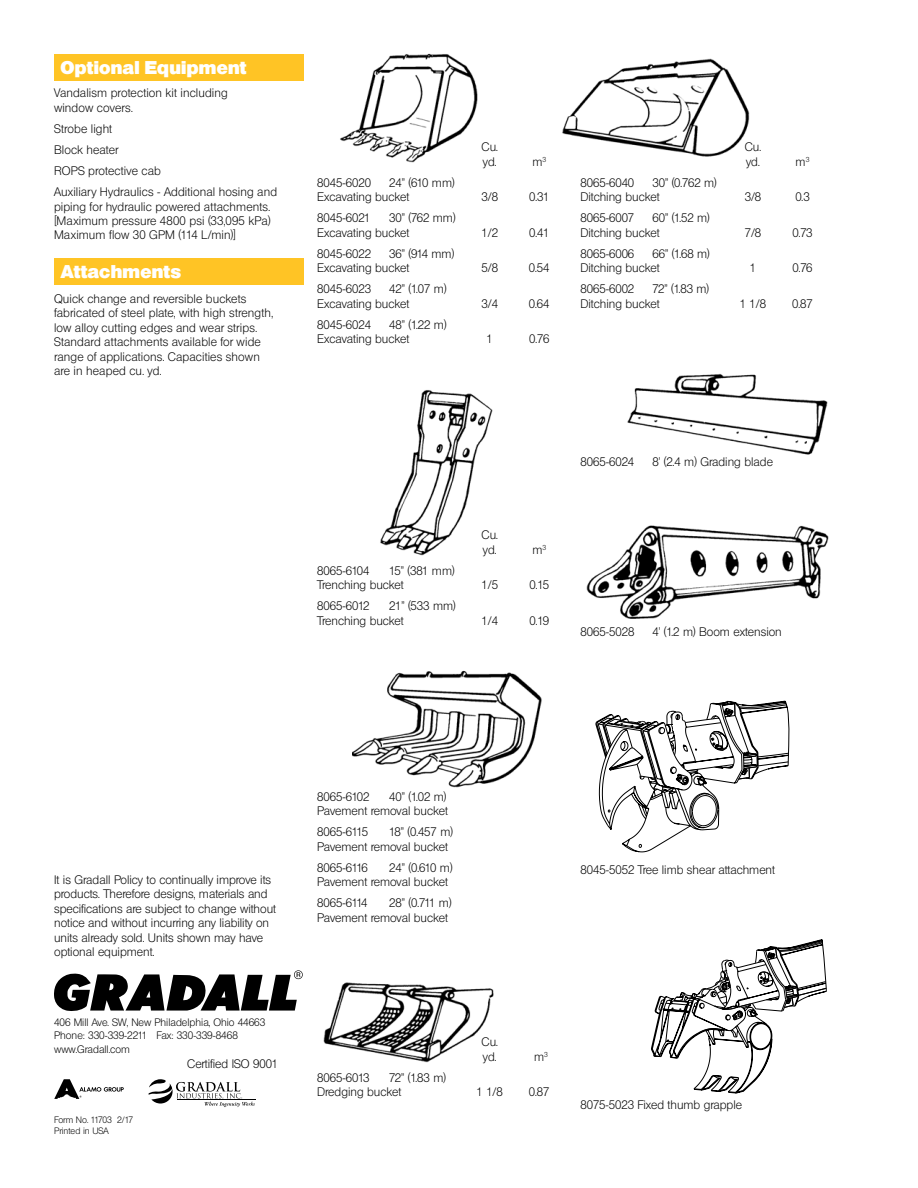
<style>
.page{position:relative;width:918px;height:1188px;background:#fff}
.page>*{position:absolute;margin:0;border:0;box-sizing:border-box;transform-origin:0 0}
.t1{font:800 18px "Olympia";letter-spacing:.015em;color:#fff}
.t2{font:300 12px/14.4px "Olympia";color:#000}
.t3{font:300 12px "Olympia";letter-spacing:-.02em;color:#000}
.t4{font:300 10.5px/12.6px "Olympia";color:#000}
.t5{font:300 9px/10.8px "Olympia";color:#000}
</style>
<div class="page">
<img style="left:562px;top:58px;width:188px;height:99px">
<img style="left:340px;top:53px;width:138px;height:110px">
<svg style="left:54px;top:970px;width:249px;height:41px"></svg>
<svg style="left:54px;top:1079px;width:70px;height:20px"></svg>
<svg style="left:148px;top:1079px;width:107px;height:28px"></svg>
<div style="left:54px;top:54px;width:250px;height:27px;background:#ffc425"></div>
<div style="left:54px;top:258px;width:250px;height:27px;background:#ffc425"></div>
<img style="left:380px;top:390px;width:113px;height:166px">
<img style="left:353px;top:670px;width:189px;height:118px">
<img style="left:627px;top:373px;width:201px;height:82px">
<img style="left:323px;top:982px;width:171px;height:81px">
<img style="left:586px;top:525px;width:243px;height:94px">
<svg style="left:596px;top:701px;width:193px;height:151px"></svg>
<svg style="left:651px;top:939px;width:176px;height:154px"></svg>
<h1 class="t1" style="left:60px;top:58px;width:188px">Optional Equipment</h1>
<p class="t2" style="left:54px;top:86px;width:175px">Vandalism protection kit including window covers.</p>
<p class="t2" style="left:54px;top:118px;width:225px;line-height:21.1px">Strobe light<br>Block heater<br>ROPS protective cab<br>Auxiliary Hydraulics - Additional hosing and</p>
<p class="t2" style="left:54px;top:199px;width:218px;text-align:justify">piping for hydraulic powered attachments. [Maximum pressure 4800 psi (33,095 kPa)<br>Maximum flow 30 GPM (114 L/min)]</p>
<h1 class="t1" style="left:61px;top:262px;width:122px">Attachments</h1>
<p class="t2" style="left:54px;top:292px;width:221px">Quick change and reversible buckets fabricated of steel plate, with high strength, low alloy cutting edges and wear strips.<br>Standard attachments available for wide range of applications. Capacities shown are in heaped cu. yd.</p>
<p class="t2" style="left:482px;top:140px;width:18px">Cu. yd.</p>
<p class="t2" style="left:532px;top:154px;width:15px">m<sup>3</sup></p>
<p class="t2" style="left:745px;top:140px;width:18px">Cu. yd.</p>
<p class="t2" style="left:796px;top:154px;width:15px">m<sup>3</sup></p>
<p class="t2" style="left:317px;top:175px;width:139px;text-indent:72px">24” (610 mm)<br>Excavating bucket</p>
<p class="t2" style="left:317px;top:175px;width:55px">8045-6020</p>
<p class="t2" style="left:481px;top:190px;width:18px">3/8</p>
<p class="t2" style="left:529px;top:190px;width:22px">0.31</p>
<p class="t2" style="left:580px;top:175px;width:138px;text-indent:72px">30” (0.762 m)<br>Ditching bucket</p>
<p class="t2" style="left:580px;top:175px;width:55px">8065-6040</p>
<p class="t2" style="left:745px;top:190px;width:18px">3/8</p>
<p class="t2" style="left:795px;top:190px;width:16px">0.3</p>
<p class="t2" style="left:317px;top:211px;width:140px;text-indent:72px">30” (762 mm)<br>Excavating bucket</p>
<p class="t2" style="left:317px;top:211px;width:55px">8045-6021</p>
<p class="t2" style="left:481px;top:225px;width:18px">1/2</p>
<p class="t2" style="left:529px;top:225px;width:22px">0.41</p>
<p class="t2" style="left:580px;top:211px;width:131px;text-indent:72px">60” (1.52 m)<br>Ditching bucket</p>
<p class="t2" style="left:580px;top:211px;width:55px">8065-6007</p>
<p class="t2" style="left:745px;top:225px;width:18px">7/8</p>
<p class="t2" style="left:792px;top:225px;width:22px">0.73</p>
<p class="t2" style="left:317px;top:246px;width:138px;text-indent:72px">36” (914 mm)<br>Excavating bucket</p>
<p class="t2" style="left:317px;top:246px;width:55px">8045-6022</p>
<p class="t2" style="left:481px;top:261px;width:18px">5/8</p>
<p class="t2" style="left:529px;top:261px;width:22px">0.54</p>
<p class="t2" style="left:581px;top:246px;width:131px;text-indent:72px">66” (1.68 m)<br>Ditching bucket</p>
<p class="t2" style="left:581px;top:246px;width:55px">8065-6006</p>
<p class="t2" style="left:750px;top:261px;width:8px">1</p>
<p class="t2" style="left:792px;top:261px;width:22px">0.76</p>
<p class="t2" style="left:317px;top:282px;width:131px;text-indent:72px">42” (1.07 m)<br>Excavating bucket</p>
<p class="t2" style="left:317px;top:282px;width:55px">8045-6023</p>
<p class="t2" style="left:481px;top:296px;width:18px">3/4</p>
<p class="t2" style="left:529px;top:296px;width:22px">0.64</p>
<p class="t2" style="left:581px;top:282px;width:130px;text-indent:72px">72” (1.83 m)<br>Ditching bucket</p>
<p class="t2" style="left:581px;top:282px;width:55px">8065-6002</p>
<p class="t2" style="left:740px;top:296px;width:28px">1 1/8</p>
<p class="t2" style="left:792px;top:296px;width:22px">0.87</p>
<p class="t2" style="left:317px;top:318px;width:131px;text-indent:72px">48” (1.22 m)<br>Excavating bucket</p>
<p class="t2" style="left:317px;top:318px;width:55px">8045-6024</p>
<p class="t2" style="left:487px;top:332px;width:8px">1</p>
<p class="t2" style="left:529px;top:332px;width:22px">0.76</p>
<p class="t2" style="left:317px;top:564px;width:139px;text-indent:72px">15” (381 mm)<br>Trenching bucket</p>
<p class="t2" style="left:317px;top:564px;width:54px">8065-6104</p>
<p class="t2" style="left:317px;top:599px;width:140px;text-indent:72px">21” (533 mm)<br>Trenching bucket</p>
<p class="t2" style="left:317px;top:599px;width:54px">8065-6012</p>
<p class="t2" style="left:482px;top:528px;width:18px">Cu. yd.</p>
<p class="t2" style="left:532px;top:542px;width:15px">m<sup>3</sup></p>
<p class="t2" style="left:481px;top:578px;width:18px">1/5</p>
<p class="t2" style="left:529px;top:578px;width:21px">0.15</p>
<p class="t2" style="left:481px;top:613px;width:18px">1/4</p>
<p class="t2" style="left:529px;top:613px;width:21px">0.19</p>
<p class="t2" style="left:580px;top:454px;width:55px">8065-6024</p>
<p class="t2" style="left:652px;top:454px;width:122px">8’ (2.4 m) Grading blade</p>
<p class="t2" style="left:580px;top:625px;width:55px">8065-5028</p>
<p class="t2" style="left:652px;top:625px;width:131px">4’ (1.2 m) Boom extension</p>
<p class="t2" style="left:54px;top:873px;width:223px">It is Gradall Policy to continually improve its products. Therefore designs, materials and specifications are subject to change without notice and without incurring any liability on units already sold. Units shown may have optional equipment.</p>
<p class="t4" style="left:54px;top:1016px;width:213px">406 Mill Ave. SW, New Philadelphia, Ohio 44663<br>Phone: 330-339-2211 Fax: 330-339-8468</p>
<p class="t4" style="left:54px;top:1043px;width:77px">www.Gradall.com</p>
<p class="t2" style="left:187px;top:1056px;width:92px">Certified ISO 9001</p>
<p class="t5" style="left:54px;top:1115px;width:81px">Form No. 11703 2/17<br>Printed in USA</p>
<p class="t2" style="left:317px;top:789px;width:132px;text-align:right">40” (1.02 m)<br>Pavement removal bucket</p>
<p class="t3" style="left:317px;top:825px;width:52px">8065-6115</p>
<p class="t2" style="left:317px;top:789px;width:54px">8065-6102</p>
<p class="t2" style="left:317px;top:825px;width:137px;text-indent:72px">18” (0.457 m)<br>Pavement removal bucket</p>
<p class="t3" style="left:317px;top:861px;width:52px">8065-6116</p>
<p class="t2" style="left:317px;top:860px;width:137px;text-indent:72px">24” (0.610 m)<br>Pavement removal bucket</p>
<p class="t3" style="left:317px;top:897px;width:52px">8065-6114</p>
<p class="t2" style="left:317px;top:896px;width:136px;text-indent:72px">28” (0.711 m)<br>Pavement removal bucket</p>
<p class="t2" style="left:580px;top:863px;width:196px">8045-5052 Tree limb shear attachment</p>
<p class="t2" style="left:317px;top:1070px;width:130px;text-indent:72px">72” (1.83 m)<br>Dredging bucket</p>
<p class="t2" style="left:317px;top:1070px;width:54px">8065-6013</p>
<p class="t2" style="left:482px;top:1035px;width:18px">Cu. yd.</p>
<p class="t2" style="left:534px;top:1049px;width:15px">m<sup>3</sup></p>
<p class="t2" style="left:477px;top:1085px;width:28px">1 1/8</p>
<p class="t2" style="left:529px;top:1085px;width:22px">0.87</p>
<p class="t2" style="left:580px;top:1098px;width:163px">8075-5023 Fixed thumb grapple</p>
</div>
